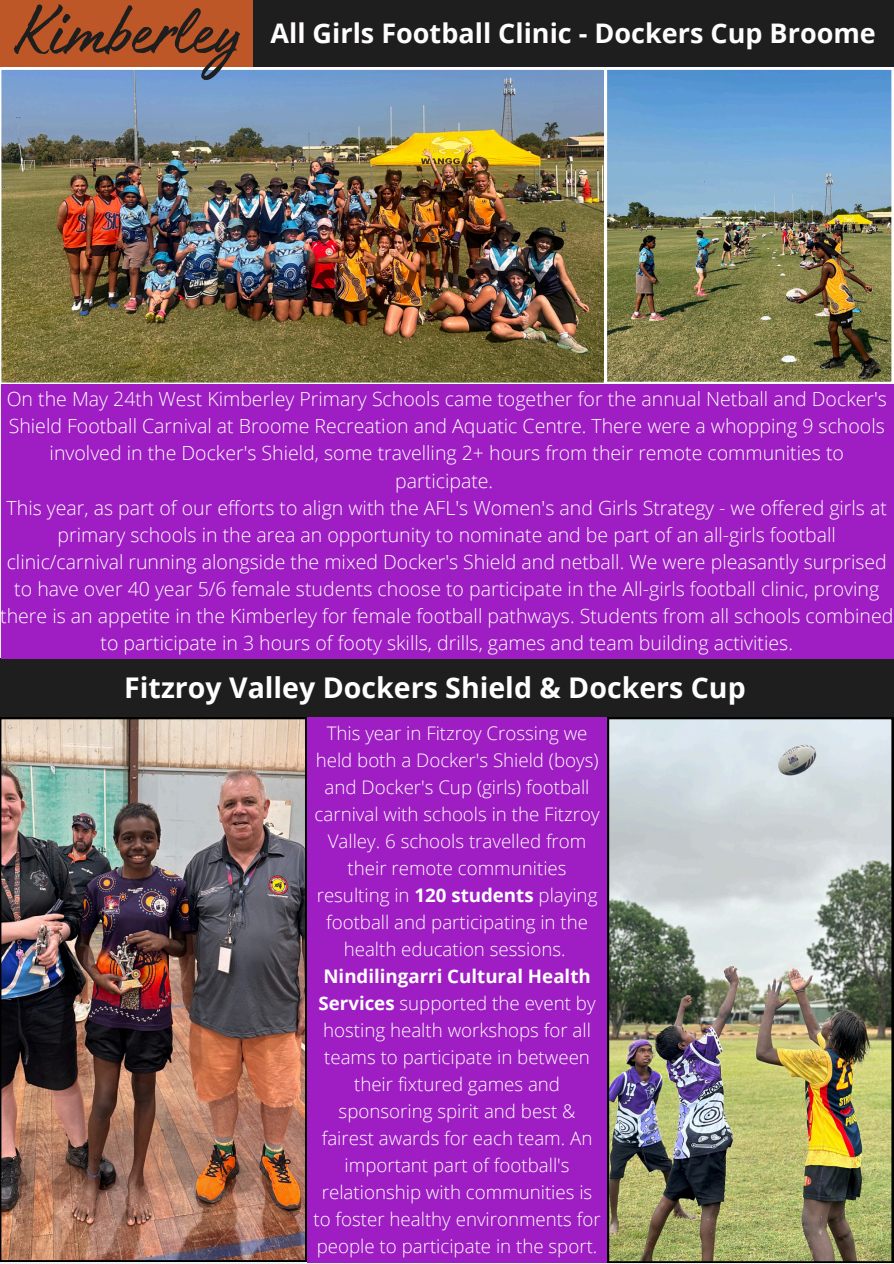
<style>
.page{position:relative;width:894px;height:1264px;background:#fff}
.page>*{position:absolute;margin:0;border:0;box-sizing:border-box;transform-origin:0 0}
.t1{font:77.25px "Authenia Solid";color:#1e1e1e}
.t2{font:700 28.5px "Open Sans";color:#fff}
.t3{font:700 27px "Open Sans";color:#fffdfd}
.t4{font:300 19.5px/27px "Open Sans";color:#fff;text-align:center}
.t5{font:300 18.75px/27px "Open Sans";color:#fff;text-align:center}
.s1{font-weight:700}
</style>
<div class="page">
<div style="left:0;top:0;width:361px;height:68px;background:#be5727"></div>
<div style="left:253px;top:0;width:640px;height:79px;background:#1e1e1e"></div>
<div style="left:0;top:658px;width:893px;height:59px;background:#1e1e1e"></div>
<img style="left:1px;top:68px;width:603px;height:315px">
<img style="left:604px;top:68px;width:289px;height:314px">
<img style="left:0;top:717px;width:307px;height:544px">
<img style="left:606px;top:717px;width:287px;height:545px">
<div style="left:1px;top:384px;width:892px;height:274px;background:#9f1ec4"></div>
<div style="left:307px;top:717px;width:299px;height:545px;background:#9f1ec4"></div>
<h2 class="t1" style="left:15px;top:-8px;width:227px">Kimberley</h2>
<h1 class="t3" style="left:270px;top:14px;width:606px">All Girls Football Clinic - Dockers Cup Broome</h1>
<p class="t4" style="left:7px;top:385px;width:881px">On the May 24th West Kimberley Primary Schools came together for the annual Netball and Docker's Shield Football Carnival at Broome Recreation and Aquatic Centre. There were a whopping 9 schools involved in the Docker's Shield, some travelling 2+ hours from their remote communities to participate.</p>
<p class="t4" style="left:0;top:493px;width:894px">This year, as part of our efforts to align with the AFL's Women's and Girls Strategy - we offered girls at primary schools in the area an opportunity to nominate and be part of an all-girls football clinic/carnival running alongside the mixed Docker's Shield and netball. We were pleasantly surprised to have over 40 year 5/6 female students choose to participate in the All-girls football clinic, proving there is an appetite in the Kimberley for female football pathways. Students from all schools combined to participate in 3 hours of footy skills, drills, games and team building activities.</p>
<h2 class="t2" style="left:124px;top:667px;width:622px">Fitzroy Valley Dockers Shield &amp; Dockers Cup</h2>
<p class="t5" style="left:314px;top:719px;width:286px">This year in Fitzroy Crossing we held both a Docker's Shield (boys) and Docker's Cup (girls) football carnival with schools in the Fitzroy<br>Valley. 6 schools travelled from their remote communities resulting in <span class="s1">120 students</span> playing football and participating in the health education sessions.</p>
<p class="t5" style="left:313px;top:962px;width:288px"><span class="s1">Nindilingarri Cultural Health<br>Services</span> supported the event by hosting health workshops for all teams to participate in between their fixtured games and sponsoring spirit and best &amp; fairest awards for each team. An important part of football's relationship with communities is to foster healthy environments for people to participate in the sport.</p>
</div>
